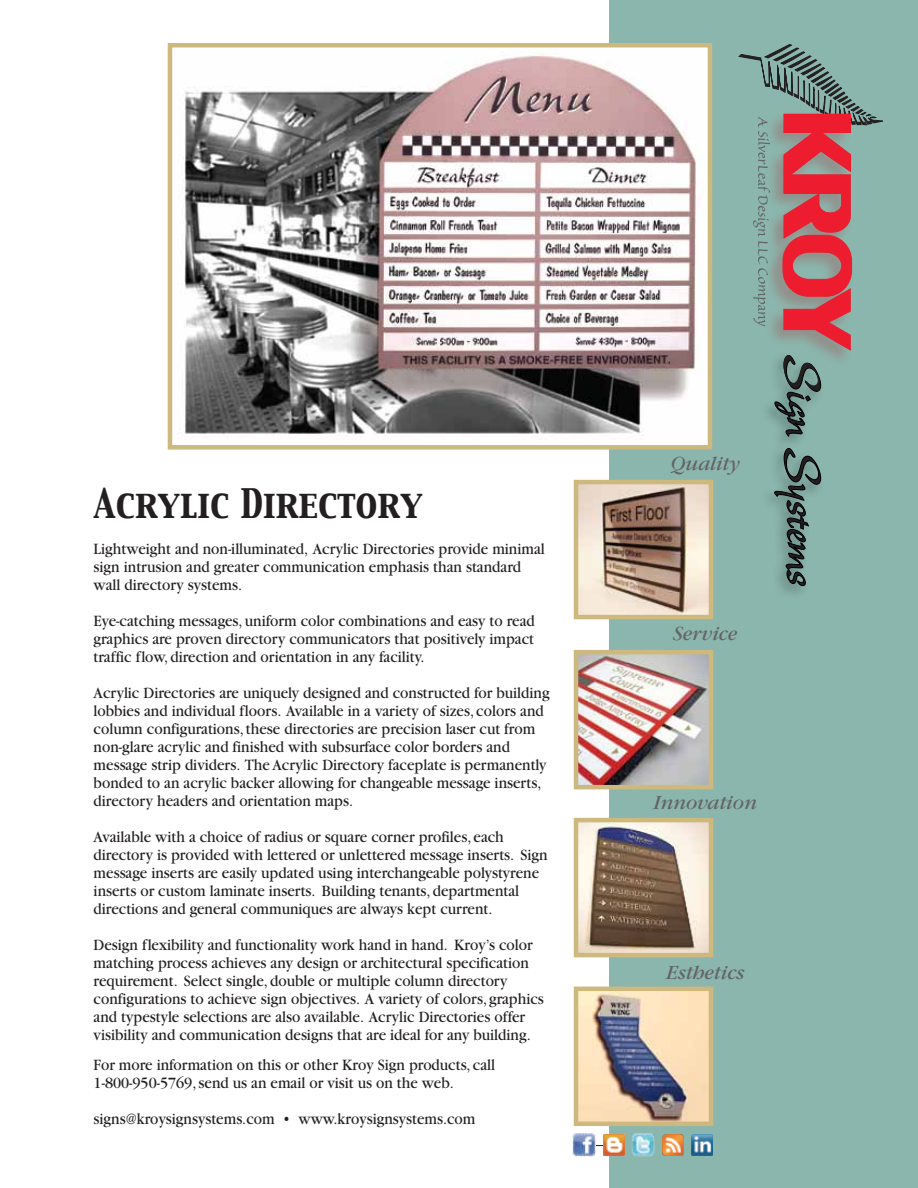
<style>
.page{position:relative;width:918px;height:1188px;background:#fff}
.page>*{position:absolute;margin:0;border:0;box-sizing:border-box;transform-origin:0 0}
.t1{font:36px "Capitals";color:#231f20;scale:.92 1}
.t2{font:italic 21px "Garamond";color:#636466}
.t3{font:16.5px/18px "Garamond";color:#231f20;scale:.92 1}
</style>
<div class="page">
<hr style="left:586px;top:1145px;width:124px;height:1px;background:#231f20">
<img style="left:573px;top:1134px;width:22px;height:23px">
<div style="left:609px;top:0;width:309px;height:1188px;background:#8bb6ad"></div>
<img style="left:780px;top:436px;width:20px;height:4px">
<img style="left:781px;top:586px;width:23px;height:7px">
<svg style="left:774px;top:448px;width:47px;height:138px"></svg>
<img style="left:632px;top:1133px;width:23px;height:24px">
<img style="left:603px;top:1135px;width:21px;height:21px">
<img style="left:692px;top:1135px;width:21px;height:21px">
<img style="left:662px;top:1134px;width:21px;height:22px">
<svg style="left:739px;top:44px;width:144px;height:392px"></svg>
<img style="left:179px;top:48px;width:528px;height:397px">
<div style="left:168px;top:43px;width:544px;height:407px;border:4px solid #cdb87d"></div>
<img style="left:579px;top:655px;width:129px;height:129px">
<div style="left:574px;top:650px;width:139px;height:139px;border:4px solid #cdb87d"></div>
<img style="left:579px;top:992px;width:129px;height:129px">
<div style="left:574px;top:987px;width:139px;height:139px;border:4px solid #cdb87d"></div>
<img style="left:579px;top:485px;width:129px;height:129px">
<img style="left:579px;top:823px;width:129px;height:129px">
<div style="left:574px;top:818px;width:139px;height:139px;border:4px solid #cdb87d"></div>
<div style="left:574px;top:480px;width:139px;height:139px;border:4px solid #cdb87d"></div>
<p class="t1" style="left:94px;top:479px;width:359px">Acrylic Directory</p>
<p class="t3" style="left:94px;top:540px;width:492px">Lightweight and non-illuminated, Acrylic Directories provide minimal sign intrusion and greater communication emphasis than standard wall directory systems.</p>
<p class="t3" style="left:94px;top:612px;width:481px;text-align:justify">Eye-catching messages, uniform color combinations and easy to read graphics are proven directory communicators that positively impact traffic flow, direction and orientation in any facility.</p>
<p class="t3" style="left:94px;top:684px;width:497px">Acrylic Directories are uniquely designed and constructed for building lobbies and individual floors. Available in a variety of sizes, colors and column configurations, these directories are precision laser cut from non-glare acrylic and finished with subsurface color borders and message strip dividers. The Acrylic Directory faceplate is permanently bonded to an acrylic backer allowing for changeable message inserts, directory headers and orientation maps.</p>
<p class="t3" style="left:94px;top:828px;width:495px">Available with a choice of radius or square corner profiles, each directory is provided with lettered or unlettered message inserts. Sign message inserts are easily updated using interchangeable polystyrene inserts or custom laminate inserts. Building tenants, departmental directions and general communiques are always kept current.</p>
<p class="t3" style="left:94px;top:936px;width:491px">Design flexibility and functionality work hand in hand. Kroy’s color matching process achieves any design or architectural specification requirement. Select single, double or multiple column directory configurations to achieve sign objectives. A variety of colors, graphics and typestyle selections are also available. Acrylic Directories offer visibility and communication designs that are ideal for any building.</p>
<p class="t3" style="left:94px;top:1056px;width:438px">For more information on this or other Kroy Sign products, call<br>1-800-950-5769, send us an email or visit us on the web.</p>
<p class="t3" style="left:94px;top:1110px;width:416px">signs@kroysignsystems.com • www.kroysignsystems.com</p>
<p class="t2" style="left:671px;top:452px;width:71px">Quality</p>
<p class="t2" style="left:673px;top:623px;width:66px">Service</p>
<p class="t2" style="left:653px;top:792px;width:105px">Innovation</p>
<p class="t2" style="left:666px;top:962px;width:80px">Esthetics</p>
</div>
